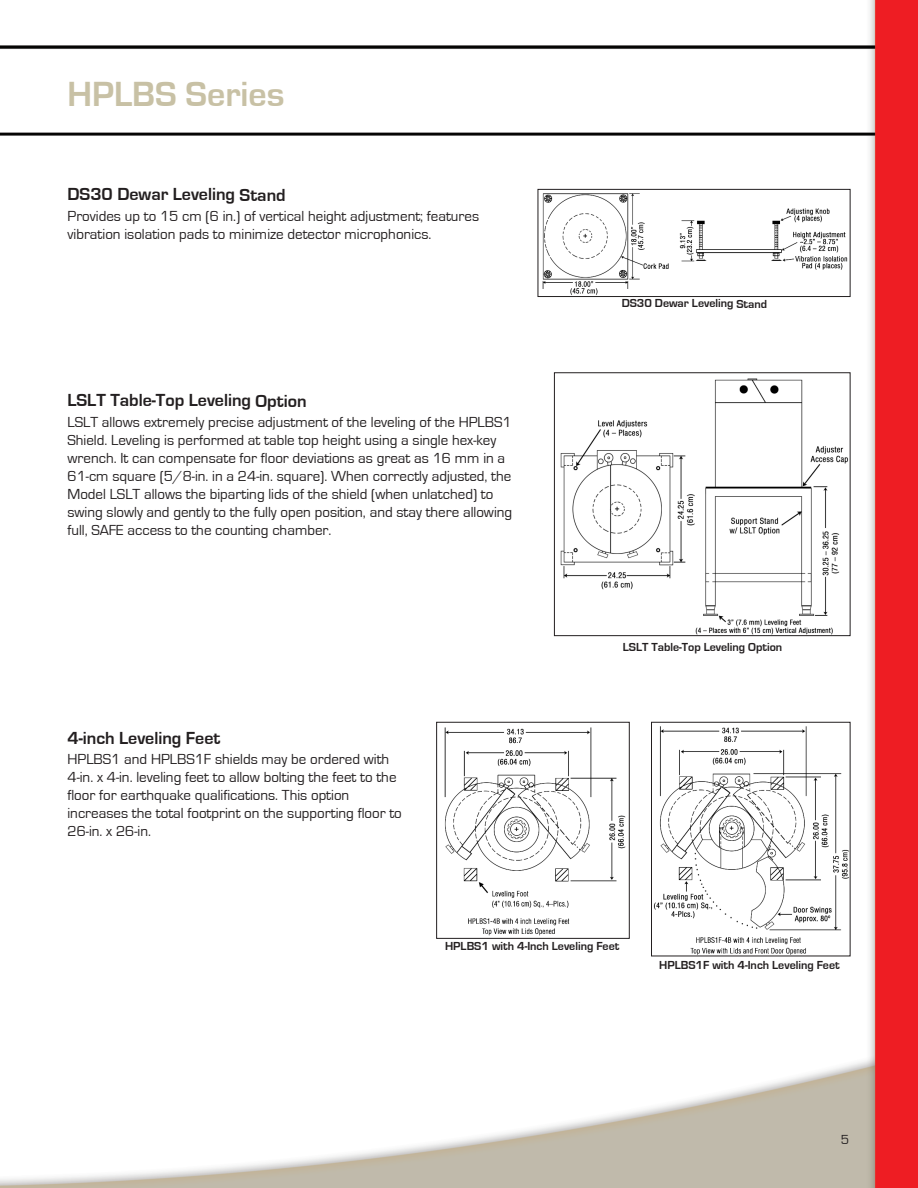
<style>
.page{position:relative;width:918px;height:1188px;background:#fff}
.page>*{position:absolute;margin:0;border:0;box-sizing:border-box;transform-origin:0 0}
.t1{font:700 36px "Eurostile";color:#c8c1a5}
.t2{font:700 18px "Eurostile";color:#231f20}
.t3{font:15px/18px "Eurostile";color:#231f20}
.t4{font:13.5px "Eurostile";color:#231f20}
.t5{font:700 12px "Eurostile";color:#231f20}
</style>
<div class="page">
<img style="left:0;top:0;width:918px;height:1188px">
<img style="left:556px;top:374px;width:293px;height:260px">
<div style="left:554px;top:372px;width:297px;height:264px;border:1px solid #231f20"></div>
<img style="left:540px;top:191px;width:309px;height:104px">
<div style="left:538px;top:189px;width:313px;height:108px;border:1px solid #231f20"></div>
<img style="left:438px;top:724px;width:190px;height:213px">
<div style="left:436px;top:722px;width:194px;height:217px;border:1px solid #231f20"></div>
<img style="left:653px;top:724px;width:196px;height:230px">
<div style="left:651px;top:722px;width:200px;height:234px;border:1px solid #231f20"></div>
<h1 class="t1" style="left:68px;top:82px;width:219px">HPLBS Series</h1>
<p class="t2" style="left:67px;top:188px;width:220px">DS30 Dewar Leveling Stand</p>
<p class="t3" style="left:67px;top:208px;width:413px">Provides up to 15 cm (6 in.) of vertical height adjustment; features vibration isolation pads to minimize detector microphonics.</p>
<p class="t2" style="left:67px;top:394px;width:241px">LSLT Table-Top Leveling Option</p>
<p class="t3" style="left:67px;top:414px;width:446px">LSLT allows extremely precise adjustment of the leveling of the HPLBS1<br>Shield. Leveling is performed at table top height using a single hex-key wrench. It can compensate for floor deviations as great as 16 mm in a 61-cm square (5/8-in. in a 24-in. square). When correctly adjusted, the Model LSLT allows the biparting lids of the shield (when unlatched) to swing slowly and gently to the fully open position, and stay there allowing full, SAFE access to the counting chamber.</p>
<p class="t2" style="left:68px;top:732px;width:154px">4-inch Leveling Feet</p>
<p class="t3" style="left:68px;top:751px;width:336px">HPLBS1 and HPLBS1F shields may be ordered with 4-in. x 4-in. leveling feet to allow bolting the feet to the floor for earthquake qualifications. This option increases the total footprint on the supporting floor to 26-in. x 26-in.</p>
<p class="t5" style="left:622px;top:299px;width:147px">DS30 Dewar Leveling Stand</p>
<p class="t5" style="left:623px;top:642px;width:161px">LSLT Table-Top Leveling Option</p>
<p class="t5" style="left:445px;top:942px;width:176px">HPLBS1 with 4-Inch Leveling Feet</p>
<p class="t5" style="left:659px;top:961px;width:182px">HPLBS1F with 4-Inch Leveling Feet</p>
<p class="t4" style="left:841px;top:1135px;width:10px">5</p>
</div>
